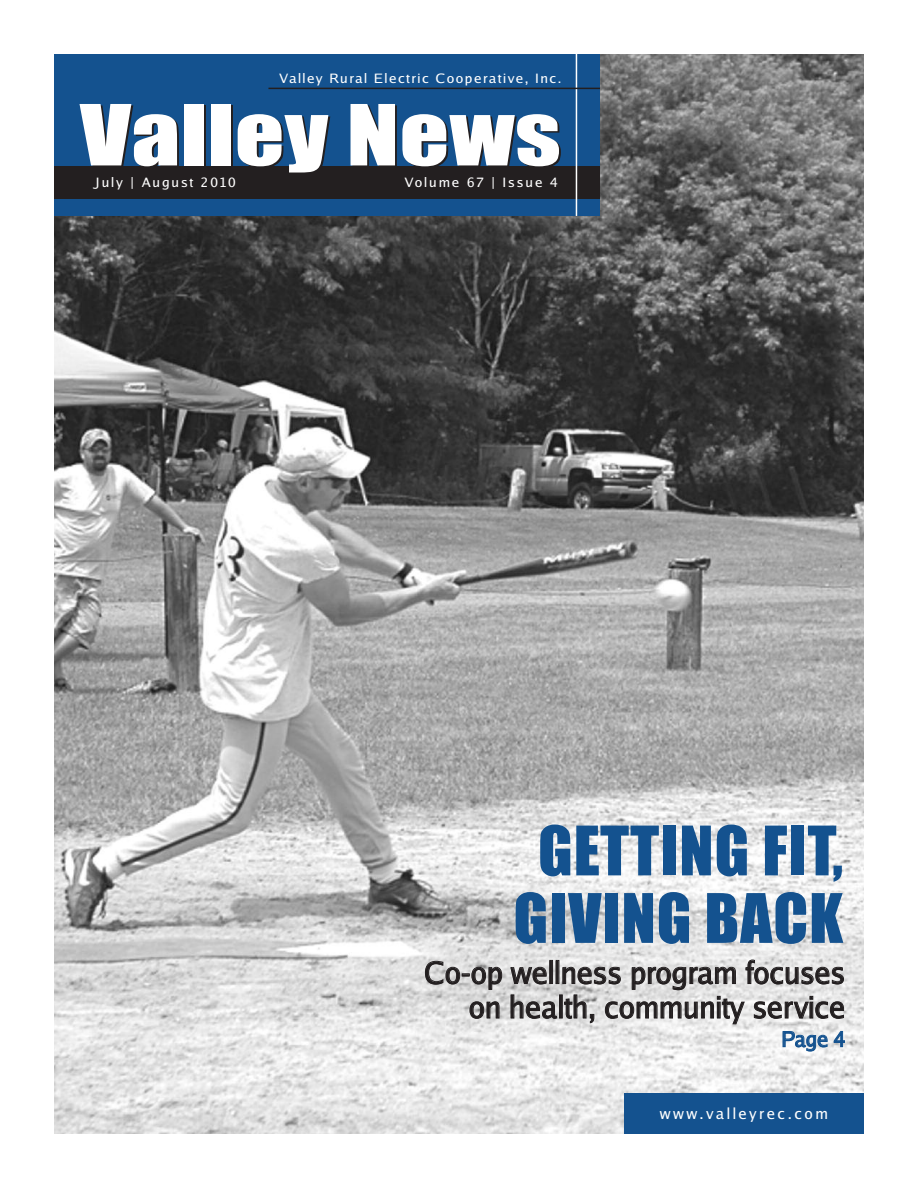
<style>
.page{position:relative;width:918px;height:1188px;background:#fff}
.page>*{position:absolute;margin:0;border:0;box-sizing:border-box;transform-origin:0 0}
.t1{font:77.7px "Impact";letter-spacing:.005em;color:#fff;scale:1.25 1}
.t2{font:63px/67.5px "Impact";letter-spacing:.015em;color:#14528f;text-align:center}
.t3{font:30px/34.5px "Luxi Sans";color:#231f20;text-align:right}
.t4{font:21px "Luxi Sans";color:#14528f}
.t5{font:15px "Luxi Sans";letter-spacing:.165em;color:#fff}
.t6{font:12.9px "Luxi Sans";letter-spacing:.105em;color:#fff;scale:1.05 1}
.t7{font:12.9px "Luxi Sans";letter-spacing:.14em;color:#fff;scale:1.05 1}
.t8{font:12.9px "Luxi Sans";letter-spacing:.13em;color:#fff;scale:1.05 1}
.s1{font-size:12.3px}
</style>
<div class="page">
<img style="left:54px;top:54px;width:810px;height:1080px">
<div style="left:54px;top:54px;width:546px;height:162px;background:#14528f"></div>
<div style="left:54px;top:166px;width:546px;height:32px;background:#231f20"></div>
<hr style="left:576px;top:54px;width:1px;height:162px;background:#fff">
<hr style="left:268px;top:88px;width:332px;height:1px;background:#231f20">
<div style="left:625px;top:1093px;width:239px;height:41px;background:#14528f"></div>
<p class="t6" style="left:279px;top:71px;width:270px">Valley Rural Electric Cooperative, Inc<span class="s1">.</span></p>
<h1 class="t1" style="left:80px;top:93px;width:386px">Valley News</h1>
<p class="t6" style="left:93px;top:175px;width:41px">July |</p>
<p class="t8" style="left:142px;top:175px;width:91px">August 2010</p>
<p class="t7" style="left:404px;top:175px;width:148px">Volume 67 | Issue 4</p>
<h2 class="t2" style="left:513px;top:820px;width:331px">GETTING FIT,<br>GIVING BACK</h2>
<p class="t3" style="left:424px;top:956px;width:423px">Co-op wellness program focuses on health, community service</p>
<p class="t4" style="left:781px;top:1027px;width:65px">Page 4</p>
<p class="t5" style="left:660px;top:1105px;width:170px">www.valleyrec.com</p>
</div>
